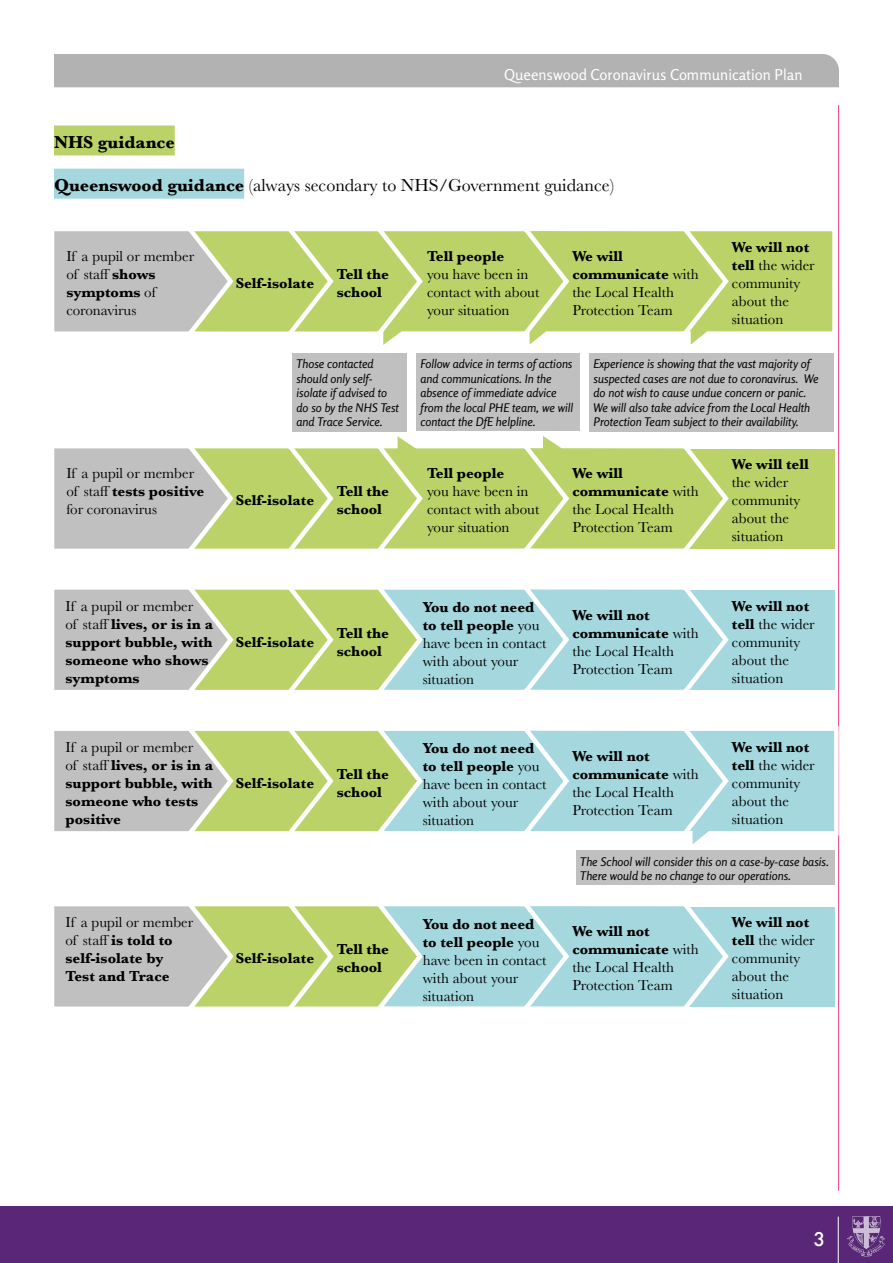
<style>
.page{position:relative;width:893px;height:1263px;background:#fff}
.page>*{position:absolute;margin:0;border:0;box-sizing:border-box;transform-origin:0 0}
.t1{font:500 21px "Futura";color:#fff}
.t2{font:18px "Baskerville";color:#000}
.t3{font:700 18px "Baskerville";color:#000}
.t4{font:15px/18px "Baskerville";color:#000}
.t5{font:700 15px/18px "Baskerville";color:#000}
.t6{font:15px "Rosario";color:#fff}
.t7{font:italic 12px/14.4px "Rosario";color:#000}
.s1{font-weight:700}
.s2{font-weight:400}
</style>
<div class="page">
<div style="left:54px;top:54px;width:785px;height:33px;background:#b3b2b2"></div>
<hr style="left:838px;top:105px;width:1px;height:1086px;background:#e9428e">
<div style="left:0;top:1205px;width:893px;height:58px;background:#592678"></div>
<img style="left:847px;top:1217px;width:37px;height:40px">
<hr style="left:838px;top:1216px;width:1px;height:47px;background:#fff">
<div style="left:683px;top:906px;width:152px;height:100px;background:#a4d7de"></div>
<svg style="left:54px;top:224px;width:785px;height:135px"></svg>
<svg style="left:54px;top:906px;width:678px;height:101px;background:#b4d2b9"></svg>
<div style="left:292px;top:353px;width:114px;height:79px;background:#c1c0c0"></div>
<div style="left:416px;top:353px;width:163px;height:77px;background:#c1c0c0"></div>
<div style="left:589px;top:353px;width:245px;height:79px;background:#c1c0c0"></div>
<div style="left:683px;top:449px;width:152px;height:100px;background:#bad267"></div>
<svg style="left:54px;top:436px;width:675px;height:113px"></svg>
<div style="left:683px;top:590px;width:152px;height:100px;background:#a4d7de"></div>
<svg style="left:54px;top:589px;width:675px;height:101px;background:#b4d2b9"></svg>
<svg style="left:54px;top:724px;width:786px;height:134px"></svg>
<div style="left:576px;top:850px;width:259px;height:34px;background:#c1c0c0"></div>
<div style="left:54px;top:125px;width:121px;height:30px;background:#bad267"></div>
<div style="left:54px;top:169px;width:190px;height:30px;background:#a4d7de"></div>
<p class="t6" style="left:504px;top:63px;width:300px">Queenswood Coronavirus Communication Plan</p>
<p class="t3" style="left:54px;top:130px;width:122px">NHS guidance</p>
<p class="t2" style="left:54px;top:174px;width:562px"><span class="s1">Queenswood guidance</span> (always secondary to NHS/Government guidance)</p>
<p class="t4" style="left:66px;top:247px;width:129px">If a pupil or member of staff <span class="s1">shows symptoms</span> of coronavirus</p>
<p class="t5" style="left:236px;top:274px;width:80px">Self-isolate</p>
<p class="t5" style="left:337px;top:265px;width:54px">Tell the school</p>
<p class="t5" style="left:427px;top:247px;width:79px">Tell people</p>
<p class="t4" style="left:427px;top:265px;width:114px">you have been in contact with about your situation</p>
<p class="t4" style="left:572px;top:247px;width:128px"><span class="s1">We will communicate</span> with the Local Health<br>Protection Team</p>
<p class="t4" style="left:732px;top:238px;width:84px"><span class="s1">We will not tell</span> the wider community about the situation</p>
<p class="t7" style="left:296px;top:356px;width:104px">Those contacted should only self&shy;isolate if advised to do so by the NHS Test and Trace Service.</p>
<p class="t7" style="left:420px;top:356px;width:154px">Follow advice in terms of actions and communications. In the absence of immediate advice from the local PHE team, we will contact the DfE helpline.</p>
<p class="t7" style="left:593px;top:356px;width:226px">Experience is showing that the vast majority of suspected cases are not due to coronavirus. We do not wish to cause undue concern or panic.<br>We will also take advice from the Local Health Protection Team subject to their availability.</p>
<p class="t4" style="left:66px;top:465px;width:139px">If a pupil or member of staff <span class="s1">tests positive </span>for coronavirus</p>
<p class="t5" style="left:427px;top:464px;width:79px">Tell people</p>
<p class="t5" style="left:337px;top:482px;width:54px">Tell the school</p>
<p class="t4" style="left:427px;top:483px;width:114px">you have been in contact with about your situation</p>
<p class="t5" style="left:236px;top:491px;width:80px">Self-isolate</p>
<p class="t5" style="left:65px;top:597px;width:149px"><span class="s2">If a pupil or member<br>of staff</span> lives, or is in a support bubble, with someone who shows symptoms</p>
<p class="t4" style="left:423px;top:599px;width:125px"><span class="s1">You do not need to tell people</span> you have been in contact with about your situation</p>
<p class="t5" style="left:337px;top:624px;width:54px">Tell the school</p>
<p class="t5" style="left:236px;top:633px;width:80px">Self-isolate</p>
<p class="t5" style="left:65px;top:738px;width:149px"><span class="s2">If a pupil or member<br>of staff</span> lives, or is in a support bubble, with someone who tests positive</p>
<p class="t4" style="left:423px;top:740px;width:125px"><span class="s1">You do not need to tell people</span> you have been in contact with about your situation</p>
<p class="t5" style="left:337px;top:765px;width:54px">Tell the school</p>
<p class="t5" style="left:236px;top:774px;width:80px">Self-isolate</p>
<p class="t5" style="left:65px;top:913px;width:129px"><span class="s2">If a pupil or member of staff</span> is told to self-isolate by<br>Test and Trace</p>
<p class="t5" style="left:236px;top:949px;width:80px">Self-isolate</p>
<p class="t5" style="left:337px;top:940px;width:54px">Tell the school</p>
<p class="t4" style="left:423px;top:915px;width:125px"><span class="s1">You do not need to tell people</span> you have been in contact with about your situation</p>
<p class="t4" style="left:572px;top:465px;width:128px"><span class="s1">We will communicate</span> with the Local Health<br>Protection Team</p>
<p class="t5" style="left:732px;top:455px;width:78px">We will tell</p>
<p class="t4" style="left:732px;top:474px;width:70px">the wider community about the situation</p>
<p class="t4" style="left:572px;top:606px;width:128px"><span class="s1">We will not communicate</span> with the Local Health<br>Protection Team</p>
<p class="t4" style="left:732px;top:597px;width:84px"><span class="s1">We will not tell</span> the wider community about the situation</p>
<p class="t4" style="left:572px;top:747px;width:128px"><span class="s1">We will not communicate</span> with the Local Health<br>Protection Team</p>
<p class="t4" style="left:732px;top:738px;width:84px"><span class="s1">We will not tell</span> the wider community about the situation</p>
<p class="t7" style="left:580px;top:853px;width:250px">The School will consider this on a case-by-case basis.<br>There would be no change to our operations.</p>
<p class="t4" style="left:572px;top:922px;width:128px"><span class="s1">We will not communicate</span> with the Local Health<br>Protection Team</p>
<p class="t4" style="left:732px;top:913px;width:84px"><span class="s1">We will not tell</span> the wider community about the situation</p>
<h1 class="t1" style="left:813px;top:1223px;width:13px">3</h1>
</div>
